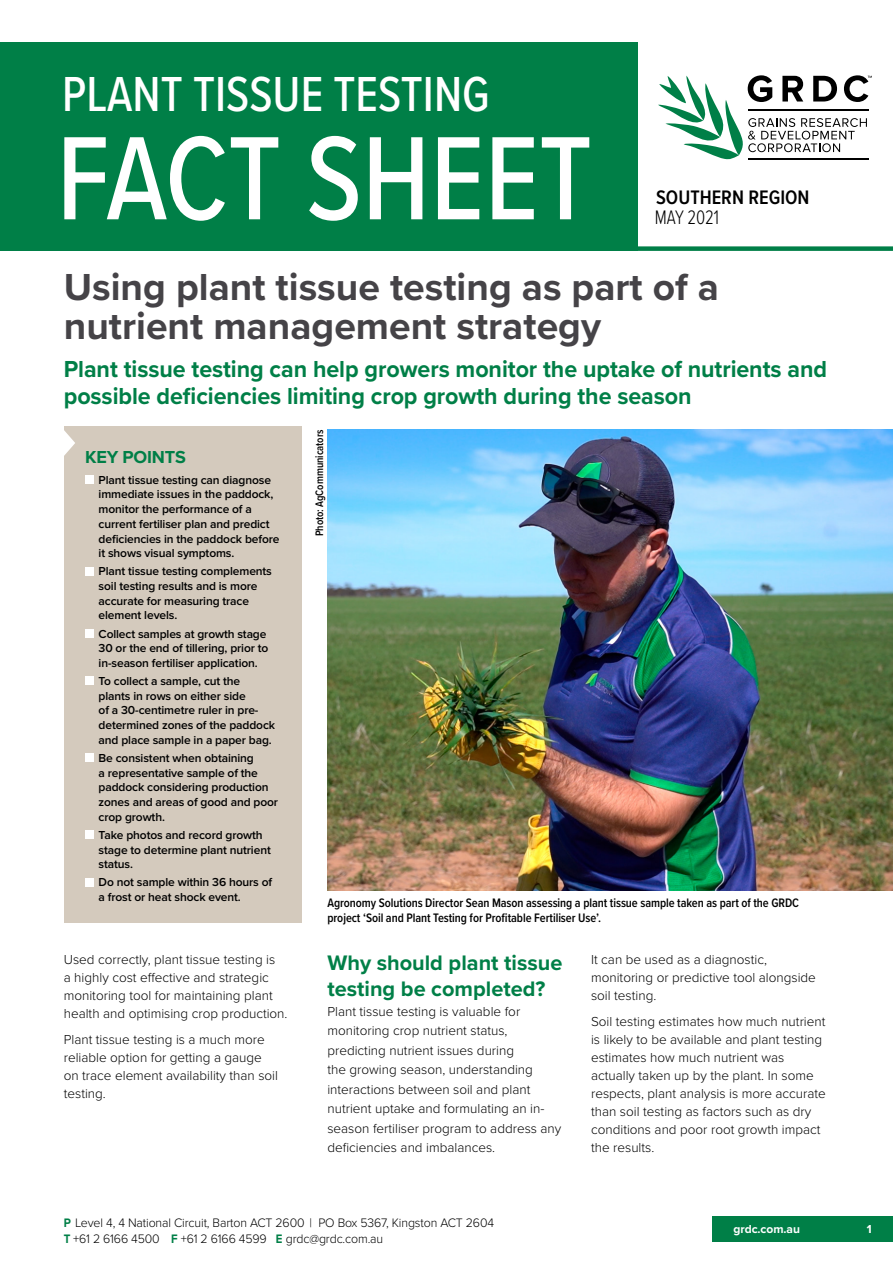
<style>
.page{position:relative;width:893px;height:1263px;background:#fff}
.page>*{position:absolute;margin:0;border:0;box-sizing:border-box;transform-origin:0 0}
.t1{font:500 123px "Proxima Nova Cond";color:#fff;scale:.95 1}
.t2{font:500 51px "Proxima Nova Cond";color:#fff;scale:.95 1}
.t3{font:700 39px/39px "Proxima Nova";color:#454347}
.t4{font:700 24px/27px "Proxima Nova";letter-spacing:-.005em;color:#007f47}
.t5{font:700 21.75px/25.5px "Proxima Nova";color:#007f47}
.t6{font:600 20.25px "Proxima Nova Cond";color:#000}
.t7{font:300 20.25px "Proxima Nova Cond";letter-spacing:-.005em;color:#000;scale:.9 1}
.t8{font:700 18px "Proxima Nova";letter-spacing:-.01em;color:#007f47}
.t9{font:300 13.5px/18px "Proxima Nova";color:#000}
.t10{font:600 12.75px/15px "Proxima Nova Cond";letter-spacing:-.005em;color:#000}
.t11{font:300 12.75px/16px "Proxima Nova";letter-spacing:-.01em;color:#000}
.t12{font:600 12px/14.7px "Proxima Nova";letter-spacing:-.01em;color:#000}
.t13{font:700 12px "Proxima Nova";letter-spacing:-.005em;color:#fff}
.t14{font:600 11.25px "Proxima Nova Cond";letter-spacing:-.005em;color:#000}
.s1{font-weight:700;color:#007f47}
</style>
<div class="page">
<div style="left:712px;top:1216px;width:181px;height:26px;background:#007f47"></div>
<div style="left:0;top:43px;width:638px;height:208px;background:#007f47"></div>
<div style="left:622px;top:246px;width:271px;height:5px;background:#007f47"></div>
<svg style="left:658px;top:75px;width:214px;height:85px"></svg>
<img style="left:327px;top:429px;width:566px;height:461px">
<div style="left:64px;top:426px;width:238px;height:496px;background:#d4cabd"></div>
<svg style="left:64px;top:430px;width:11px;height:26px"></svg>
<div style="left:85px;top:475px;width:9px;height:9px;background:#fff"></div>
<div style="left:85px;top:567px;width:9px;height:8px;background:#fff"></div>
<div style="left:85px;top:629px;width:9px;height:9px;background:#fff"></div>
<div style="left:85px;top:677px;width:9px;height:8px;background:#fff"></div>
<div style="left:85px;top:753px;width:9px;height:9px;background:#fff"></div>
<div style="left:85px;top:830px;width:9px;height:9px;background:#fff"></div>
<div style="left:85px;top:878px;width:9px;height:8px;background:#fff"></div>
<h2 class="t2" style="left:62px;top:57px;width:452px">PLANT TISSUE TESTING</h2>
<h1 class="t1" style="left:57px;top:88px;width:565px">FACT SHEET</h1>
<h3 class="t6" style="left:656px;top:182px;width:155px">SOUTHERN REGION</h3>
<h3 class="t7" style="left:655px;top:205px;width:73px">MAY 2021</h3>
<h3 class="t3" style="left:64px;top:266px;width:657px">Using plant tissue testing as part of a nutrient management strategy</h3>
<h3 class="t4" style="left:64px;top:355px;width:765px">Plant tissue testing can help growers monitor the uptake of nutrients and possible deficiencies limiting crop growth during the season</h3>
<h3 class="t8" style="left:85px;top:444px;width:102px">KEY POINTS</h3>
<p class="t12" style="left:99px;top:473px;width:182px">Plant tissue testing can diagnose immediate issues in the paddock, monitor the performance of a current fertiliser plan and predict deficiencies in the paddock before it shows visual symptoms.</p>
<p class="t12" style="left:99px;top:564px;width:175px">Plant tissue testing complements soil testing results and is more accurate for measuring trace element levels.</p>
<p class="t12" style="left:99px;top:627px;width:171px">Collect samples at growth stage<br>30 or the end of tillering, prior to in-season fertiliser application.</p>
<p class="t12" style="left:99px;top:674px;width:178px">To collect a sample, cut the plants in rows on either side<br>of a 30-centimetre ruler in pre&shy;determined zones of the paddock and place sample in a paper bag.</p>
<p class="t12" style="left:99px;top:751px;width:181px">Be consistent when obtaining<br>a representative sample of the paddock considering production zones and areas of good and poor crop growth.</p>
<p class="t12" style="left:99px;top:828px;width:174px">Take photos and record growth stage to determine plant nutrient status.</p>
<p class="t12" style="left:99px;top:875px;width:175px">Do not sample within 36 hours of a frost or heat shock event.</p>
<p class="t9" style="left:64px;top:949px;width:225px">Used correctly, plant tissue testing is<br>a highly cost effective and strategic monitoring tool for maintaining plant health and optimising crop production.</p>
<p class="t9" style="left:64px;top:1030px;width:216px">Plant tissue testing is a much more reliable option for getting a gauge on trace element availability than soil testing.</p>
<p class="t14" style="left:311px;top:536px;width:108px;rotate:-90deg">Photo: AgCommunicators</p>
<p class="t10" style="left:327px;top:895px;width:473px">Agronomy Solutions Director Sean Mason assessing a plant tissue sample taken as part of the GRDC project ‘Soil and Plant Testing for Profitable Fertiliser Use’.</p>
<h3 class="t5" style="left:327px;top:950px;width:236px">Why should plant tissue testing be completed?</h3>
<p class="t9" style="left:327px;top:1001px;width:235px;line-height:19.5px">Plant tissue testing is valuable for monitoring crop nutrient status, predicting nutrient issues during<br>the growing season, understanding interactions between soil and plant nutrient uptake and formulating an in&shy;season fertiliser program to address any deficiencies and imbalances.</p>
<p class="t9" style="left:591px;top:949px;width:226px">It can be used as a diagnostic, monitoring or predictive tool alongside soil testing.</p>
<p class="t9" style="left:591px;top:1012px;width:236px">Soil testing estimates how much nutrient is likely to be available and plant testing estimates how much nutrient was actually taken up by the plant. In some respects, plant analysis is more accurate than soil testing as factors such as dry conditions and poor root growth impact the results.</p>
<p class="t11" style="left:64px;top:1213px;width:432px"><span class="s1">P</span> Level 4, 4 National Circuit, Barton ACT 2600 | PO Box 5367, Kingston ACT 2604<br><span class="s1">T</span> +61 2 6166 4500 <span class="s1">F</span> +61 2 6166 4599 <span class="s1">E</span> grdc@grdc.com.au</p>
<p class="t13" style="left:733px;top:1220px;width:68px">grdc.com.au</p>
<p class="t13" style="left:867px;top:1220px;width:6px">1</p>
</div>
